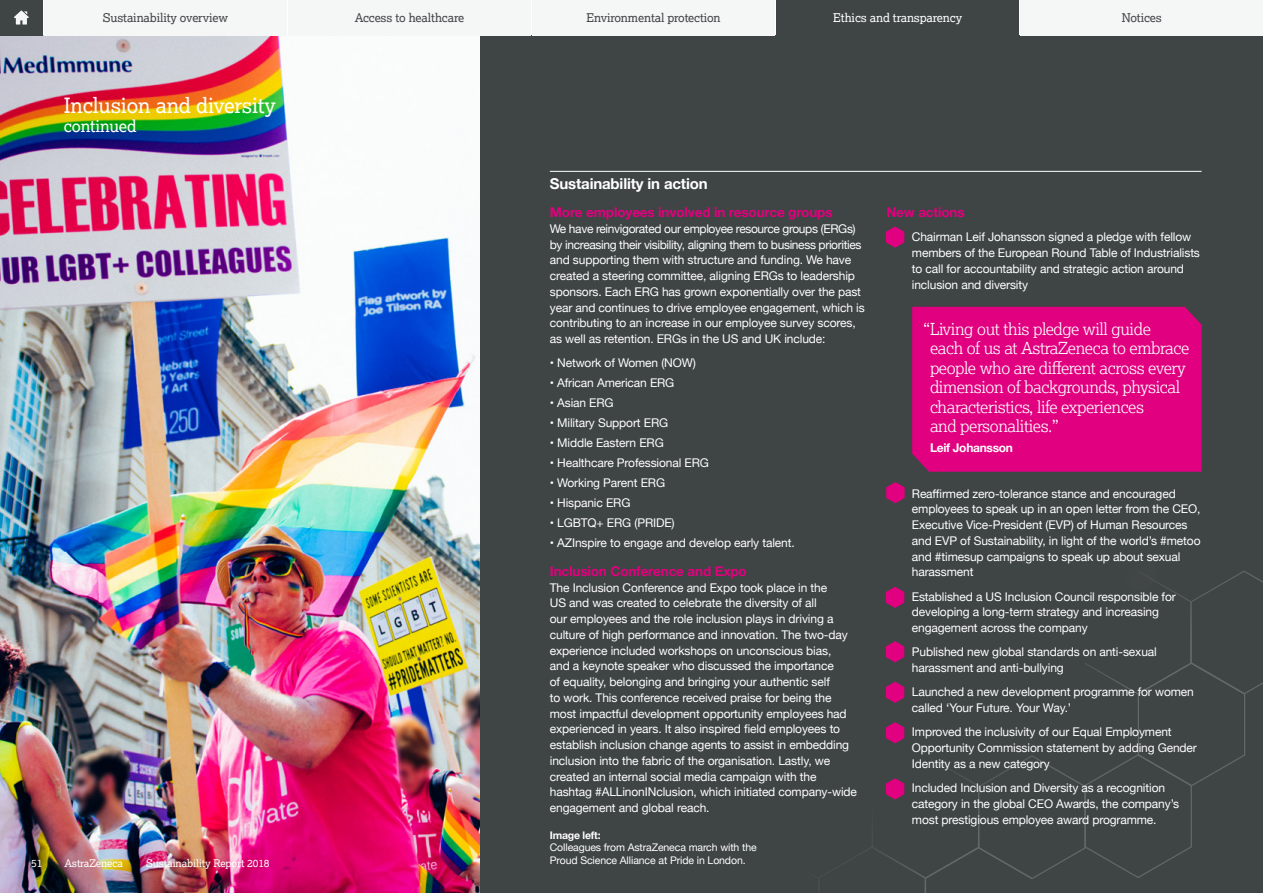
<style>
.page{position:relative;width:1263px;height:893px;background:#fff}
.page>*{position:absolute;margin:0;border:0;box-sizing:border-box;transform-origin:0 0}
.t1{font:21px "Lexia";letter-spacing:-.01em;color:#fff}
.t2{font:300 16.5px/19.5px "Lexia";letter-spacing:-.025em;color:#fff}
.t3{font:16.5px "Lexia";letter-spacing:-.01em;color:#fff}
.t4{font:700 15px "Helvetica Neue";letter-spacing:-.01em;color:#fff}
.t5{font:700 13.5px "Helvetica Neue";letter-spacing:-.01em;color:#e1007f}
.t6{font:12px/15.8px "Helvetica Neue";letter-spacing:-.01em;color:#fff}
.t7{font:12px "Lexia";letter-spacing:-.01em;color:#3f4444}
.t8{font:12px "Lexia";letter-spacing:-.01em;color:#fff}
.t9{font:700 12px "Helvetica Neue";letter-spacing:-.025em;color:#fff}
.t10{font:10.5px/12.6px "Helvetica Neue";letter-spacing:-.01em;color:#fff}
.t11{font:10.5px "Lexia";letter-spacing:-.01em;color:#fff}
.t12{font:700 10.5px "Helvetica Neue";letter-spacing:-.02em;color:#fff}
</style>
<div class="page">
<img style="left:0;top:35px;width:480px;height:858px">
<div style="left:480px;top:0;width:783px;height:893px;background:#3f4444"></div>
<hr style="left:550px;top:171px;width:651px;height:1px;background:#fff">
<svg style="left:886px;top:226px;width:18px;height:22px"></svg>
<svg style="left:886px;top:482px;width:18px;height:21px"></svg>
<svg style="left:857px;top:571px;width:406px;height:322px"></svg>
<div style="left:1123px;top:556px;width:33px;height:33px;background:#414646;border-radius:50%"></div>
<div style="left:1122px;top:555px;width:34px;height:34px;border:1px solid #fff;border-radius:50%"></div>
<div style="left:912px;top:307px;width:290px;height:165px;background:#e1007f"></div>
<div style="left:0;top:0;width:43px;height:35px;background:#3f4444"></div>
<svg style="left:14px;top:10px;width:15px;height:15px"></svg>
<div style="left:288px;top:0;width:243px;height:35px;background:#f5f7f7"></div>
<div style="left:1020px;top:0;width:243px;height:35px;background:#f5f7f7"></div>
<div style="left:44px;top:0;width:243px;height:35px;background:#f5f7f7"></div>
<div style="left:532px;top:0;width:243px;height:35px;background:#f5f7f7"></div>
<p class="t7" style="left:103px;top:10px;width:127px">Sustainability overview</p>
<p class="t7" style="left:355px;top:10px;width:111px">Access to healthcare</p>
<p class="t7" style="left:586px;top:10px;width:136px">Environmental protection</p>
<p class="t8" style="left:833px;top:10px;width:130px">Ethics and transparency</p>
<p class="t7" style="left:1122px;top:10px;width:42px">Notices</p>
<h1 class="t1" style="left:64px;top:92px;width:213px">Inclusion and diversity</h1>
<h2 class="t3" style="left:64px;top:116px;width:74px">continued</h2>
<p class="t11" style="left:31px;top:857px;width:13px">51</p>
<p class="t11" style="left:64px;top:857px;width:60px">AstraZeneca</p>
<p class="t11" style="left:146px;top:857px;width:125px">Sustainability Report 2018</p>
<p class="t4" style="left:550px;top:171px;width:159px">Sustainability in action</p>
<p class="t5" style="left:550px;top:202px;width:284px">More employees involved in resource groups</p>
<p class="t6" style="left:550px;top:221px;width:316px">We have reinvigorated our employee resource groups (ERGs) by increasing their visibility, aligning them to business priorities and supporting them with structure and funding. We have created a steering committee, aligning ERGs to leadership sponsors. Each ERG has grown exponentially over the past year and continues to drive employee engagement, which is contributing to an increase in our employee survey scores, as well as retention. ERGs in the US and UK include:</p>
<p class="t6" style="left:550px;top:356px;width:148px">• Network of Women (NOW)</p>
<p class="t6" style="left:550px;top:376px;width:126px">• African American ERG</p>
<p class="t6" style="left:550px;top:396px;width:65px">• Asian ERG</p>
<p class="t6" style="left:550px;top:416px;width:120px">• Military Support ERG</p>
<p class="t6" style="left:550px;top:436px;width:115px">• Middle Eastern ERG</p>
<p class="t6" style="left:550px;top:456px;width:161px">• Healthcare Professional ERG</p>
<p class="t6" style="left:550px;top:476px;width:117px">• Working Parent ERG</p>
<p class="t6" style="left:550px;top:496px;width:82px">• Hispanic ERG</p>
<p class="t6" style="left:550px;top:516px;width:126px">• LGBTQ+ ERG (PRIDE)</p>
<p class="t6" style="left:550px;top:536px;width:246px">• AZInspire to engage and develop early talent.</p>
<p class="t5" style="left:550px;top:560px;width:198px">Inclusion Conference and Expo</p>
<p class="t6" style="left:550px;top:580px;width:309px">The Inclusion Conference and Expo took place in the<br>US and was created to celebrate the diversity of all<br>our employees and the role inclusion plays in driving a culture of high performance and innovation. The two-day experience included workshops on unconscious bias,<br>and a keynote speaker who discussed the importance<br>of equality, belonging and bringing your authentic self<br>to work. This conference received praise for being the most impactful development opportunity employees had experienced in years. It also inspired field employees to establish inclusion change agents to assist in embedding inclusion into the fabric of the organisation. Lastly, we created an internal social media campaign with the hashtag #ALLinonINclusion, which initiated company-wide engagement and global reach.</p>
<p class="t12" style="left:550px;top:827px;width:52px">Image left:</p>
<p class="t10" style="left:550px;top:842px;width:208px">Colleagues from AstraZeneca march with the<br>Proud Science Alliance at Pride in London.</p>
<p class="t5" style="left:886px;top:202px;width:80px">New actions</p>
<p class="t6" style="left:912px;top:230px;width:290px">Chairman Leif Johansson signed a pledge with fellow members of the European Round Table of Industrialists to call for accountability and strategic action around inclusion and diversity</p>
<h2 class="t2" style="left:930px;top:318px;width:261px;text-indent:-7px">“Living out this pledge will guide<br>each of us at AstraZeneca to embrace people who are different across every dimension of backgrounds, physical characteristics, life experiences<br>and personalities.”</h2>
<p class="t9" style="left:930px;top:438px;width:84px">Leif Johansson</p>
<p class="t6" style="left:912px;top:486px;width:290px">Reaffirmed zero-tolerance stance and encouraged employees to speak up in an open letter from the CEO, Executive Vice-President (EVP) of Human Resources and EVP of Sustainability, in light of the world’s #metoo and #timesup campaigns to speak up about sexual harassment</p>
<p class="t6" style="left:912px;top:589px;width:265px">Established a US Inclusion Council responsible for developing a long-term strategy and increasing engagement across the company</p>
<p class="t6" style="left:912px;top:645px;width:246px">Published new global standards on anti-sexual harassment and anti-bullying</p>
<p class="t6" style="left:912px;top:685px;width:284px">Launched a new development programme for women called ‘Your Future. Your Way.’</p>
<p class="t6" style="left:912px;top:725px;width:287px">Improved the inclusivity of our Equal Employment<br>Opportunity Commission statement by adding Gender<br>Identity as a new category</p>
<p class="t6" style="left:912px;top:781px;width:269px">Included Inclusion and Diversity as a recognition category in the global CEO Awards, the company’s most prestigious employee award programme.</p>
</div>
